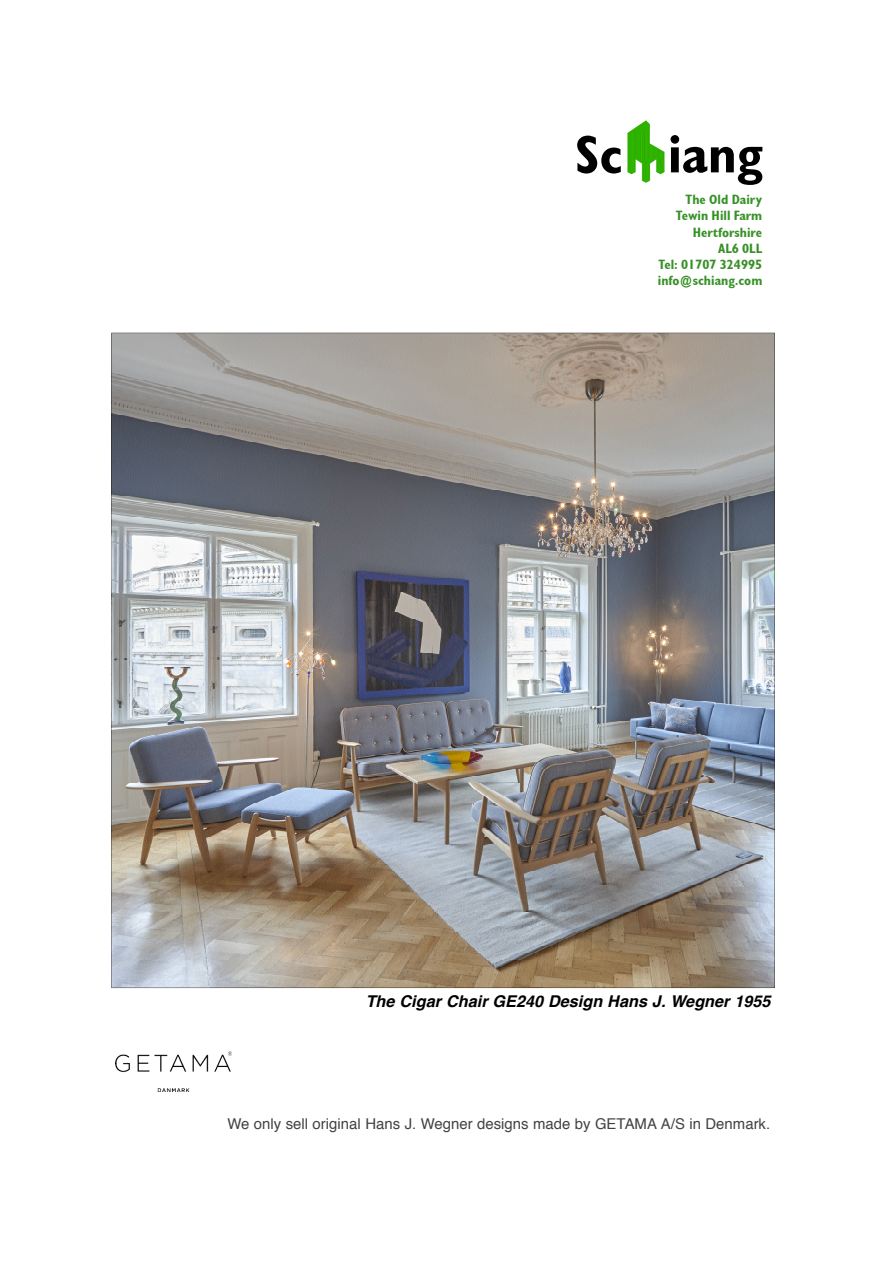
<style>
.page{position:relative;width:893px;height:1263px;background:#fff}
.page>*{position:absolute;margin:0;border:0;box-sizing:border-box;transform-origin:0 0}
.t1{font:700 condensed 54.15px "Gill Sans";color:#000}
.t2{font:italic 700 16.2px "Helvetica";color:#000}
.t3{font:14.85px "Helvetica";color:#424242}
.t4{font:700 condensed 13.5px/16.2px "Gill Sans";color:#379127;text-align:right}
</style>
<div class="page">
<img style="left:111px;top:333px;width:664px;height:655px">
<img style="left:627px;top:120px;width:38px;height:63px">
<img style="left:116px;top:1051px;width:116px;height:40px">
<h1 class="t1" style="left:575px;top:122px;width:189px">Sc iang</h1>
<p class="t4" style="left:658px;top:191px;width:106px">The Old Dairy<br>Tewin Hill Farm<br>Hertforshire<br>AL6 0LL<br>Tel: 01707 324995 info@schiang.com</p>
<p class="t2" style="left:365px;top:994px;width:406px">The Cigar Chair GE240 Design Hans J. Wegner 1955</p>
<p class="t3" style="left:227px;top:1118px;width:544px">We only sell original Hans J. Wegner designs made by GETAMA A/S in Denmark.</p>
</div>
